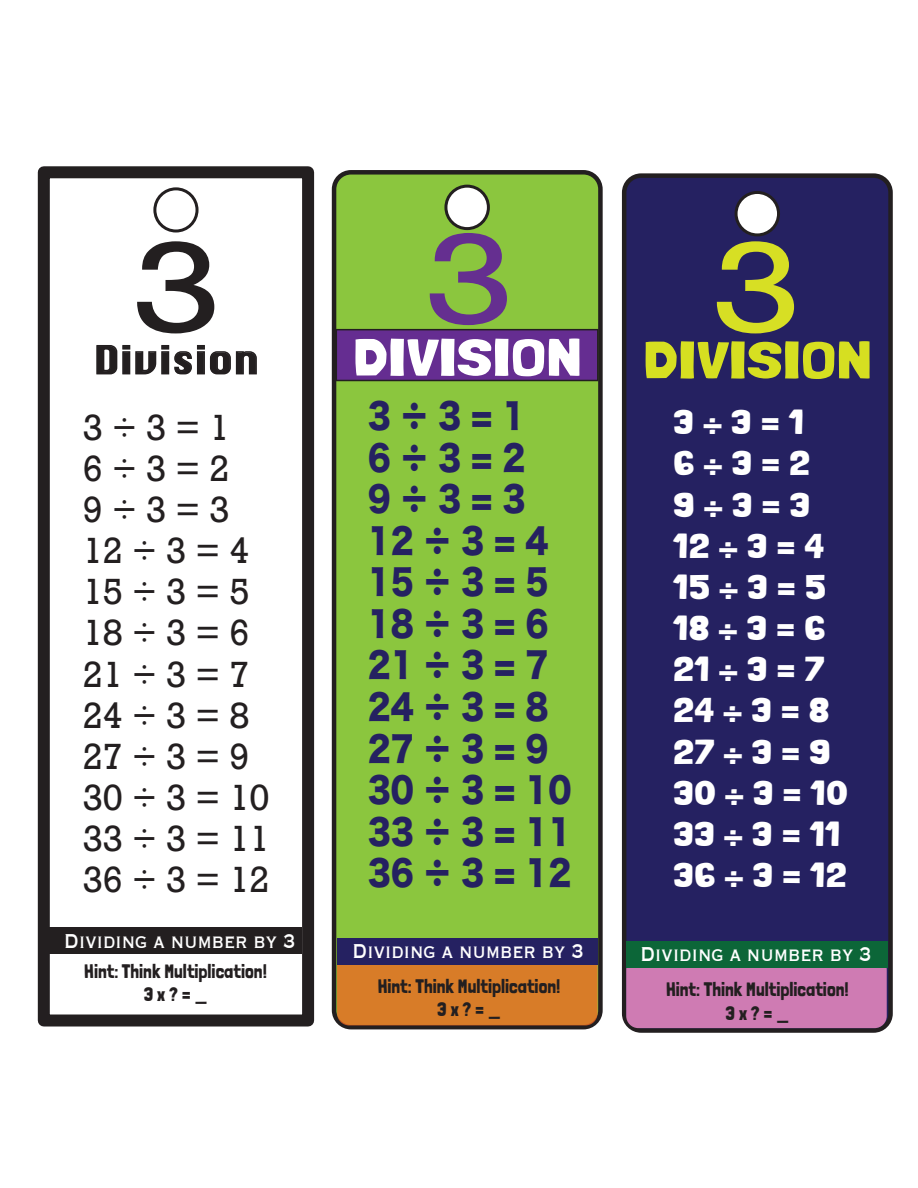
<style>
.page{position:relative;width:918px;height:1188px;background:#fff}
.page>*{position:absolute;margin:0;border:0;box-sizing:border-box;transform-origin:0 0}
.t1{font:121.2px "Rockwell";color:#231f20;scale:1.26 1}
.t2{font:121.2px "Rockwell";color:#652f90;scale:1.26 1}
.t3{font:121.2px "Rockwell";color:#d7df24;scale:1.26 1}
.t4{font:52.35px "Londrina Solid";letter-spacing:-.005em;color:#fff;scale:1.41 1}
.t5{font:37.35px "Krungthep";color:#231f20;scale:1.04 1}
.t6{font:34.65px/41.5px "Hira Kaku Std N W8";color:#252161;scale:.86 1}
.t7{font:34.35px/41.1px "Londrina Solid";color:#fff;scale:1.24 1}
.t8{font:34.2px/41.1px "Rockwell";color:#231f20}
.t9{font:26.1px "Copperplate";letter-spacing:-.005em;color:#fff;scale:.77 1}
.t10{font:19.5px/23.4px "Londrina Solid";color:#231f20;text-align:center}
.s1{color:#d6df21}
</style>
<div class="page">
<div style="left:38px;top:166px;width:276px;height:861px;background:#fff;border:12px solid #231f20"></div>
<div style="left:334px;top:172px;width:266px;height:855px;background:#8bc63e;border-radius:17px"></div>
<div style="left:332px;top:170px;width:271px;height:859px;border:4px solid #231f20;border-radius:17px"></div>
<div style="left:153px;top:187px;width:46px;height:46px;border:3px solid #231f20;border-radius:50%"></div>
<svg style="left:96px;top:345px;width:161px;height:30px"></svg>
<div style="left:446px;top:186px;width:42px;height:43px;background:#fff;border-radius:50%"></div>
<div style="left:444px;top:185px;width:46px;height:45px;border:3px solid #231f20;border-radius:50%"></div>
<div style="left:337px;top:949px;width:261px;height:76px;background:#d87c28;border-radius:12px"></div>
<div style="left:624px;top:176px;width:267px;height:855px;background:#252161;border-radius:17px"></div>
<div style="left:622px;top:173px;width:271px;height:860px;border:4px solid #231f20;border-radius:17px"></div>
<div style="left:736px;top:192px;width:43px;height:43px;background:#fff;border-radius:50%"></div>
<div style="left:735px;top:191px;width:45px;height:45px;border:3px solid #231f20;border-radius:50%"></div>
<div style="left:336px;top:329px;width:263px;height:52px;background:#652d91;border:2px solid #231f20"></div>
<div style="left:337px;top:938px;width:261px;height:27px;background:#252161"></div>
<div style="left:626px;top:958px;width:261px;height:70px;background:#cf7bb3;border-radius:12px"></div>
<div style="left:626px;top:941px;width:262px;height:27px;background:#0c6638"></div>
<div style="left:50px;top:928px;width:252px;height:26px;background:#231f20"></div>
<h1 class="t1" style="left:132px;top:213px;width:73px">3</h1>
<h1 class="t2" style="left:424px;top:205px;width:73px">3</h1>
<h3 class="t5" style="left:94px;top:339px;width:161px">Division</h3>
<h1 class="t3" style="left:711px;top:213px;width:73px">3</h1>
<h2 class="t4" style="left:353px;top:327px;width:370px">DIVISION <span class="s1">DIVISION</span></h2>
<h3 class="t8" style="left:83px;top:408px;width:188px">3 ÷ 3 = 1<br>6 ÷ 3 = 2<br>9 ÷ 3 = 3<br>12 ÷ 3 = 4<br>15 ÷ 3 = 5<br>18 ÷ 3 = 6<br>21 ÷ 3 = 7<br>24 ÷ 3 = 8<br>27 ÷ 3 = 9<br>30 ÷ 3 = 10<br>33 ÷ 3 = 11<br>36 ÷ 3 = 12</h3>
<h3 class="t9" style="left:64px;top:924px;width:302px">Dividing a number by 3</h3>
<p class="t10" style="left:84px;top:959px;width:184px">Hint: Think Multiplication!<br>3 x ? = _</p>
<h3 class="t6" style="left:368px;top:396px;width:239px">3 ÷ 3 = 1<br>6 ÷ 3 = 2<br>9 ÷ 3 = 3<br>12 ÷ 3 = 4<br>15 ÷ 3 = 5<br>18 ÷ 3 = 6<br>21 ÷ 3 = 7<br>24 ÷ 3 = 8<br>27 ÷ 3 = 9<br>30 ÷ 3 = 10<br>33 ÷ 3 = 11<br>36 ÷ 3 = 12</h3>
<h3 class="t9" style="left:353px;top:933px;width:302px">Dividing a number by 3</h3>
<h3 class="t7" style="left:673px;top:401px;width:142px">3 ÷ 3 = 1<br>6 ÷ 3 = 2<br>9 ÷ 3 = 3<br>12 ÷ 3 = 4<br>15 ÷ 3 = 5<br>18 ÷ 3 = 6<br>21 ÷ 3 = 7<br>24 ÷ 3 = 8<br>27 ÷ 3 = 9<br>30 ÷ 3 = 10<br>33 ÷ 3 = 11<br>36 ÷ 3 = 12</h3>
<h3 class="t9" style="left:640px;top:937px;width:302px">Dividing a number by 3</h3>
<p class="t10" style="left:378px;top:974px;width:184px">Hint: Think Multiplication!<br>3 x ? = _</p>
<p class="t10" style="left:666px;top:978px;width:184px">Hint: Think Multiplication!<br>3 x ? = _</p>
</div>
